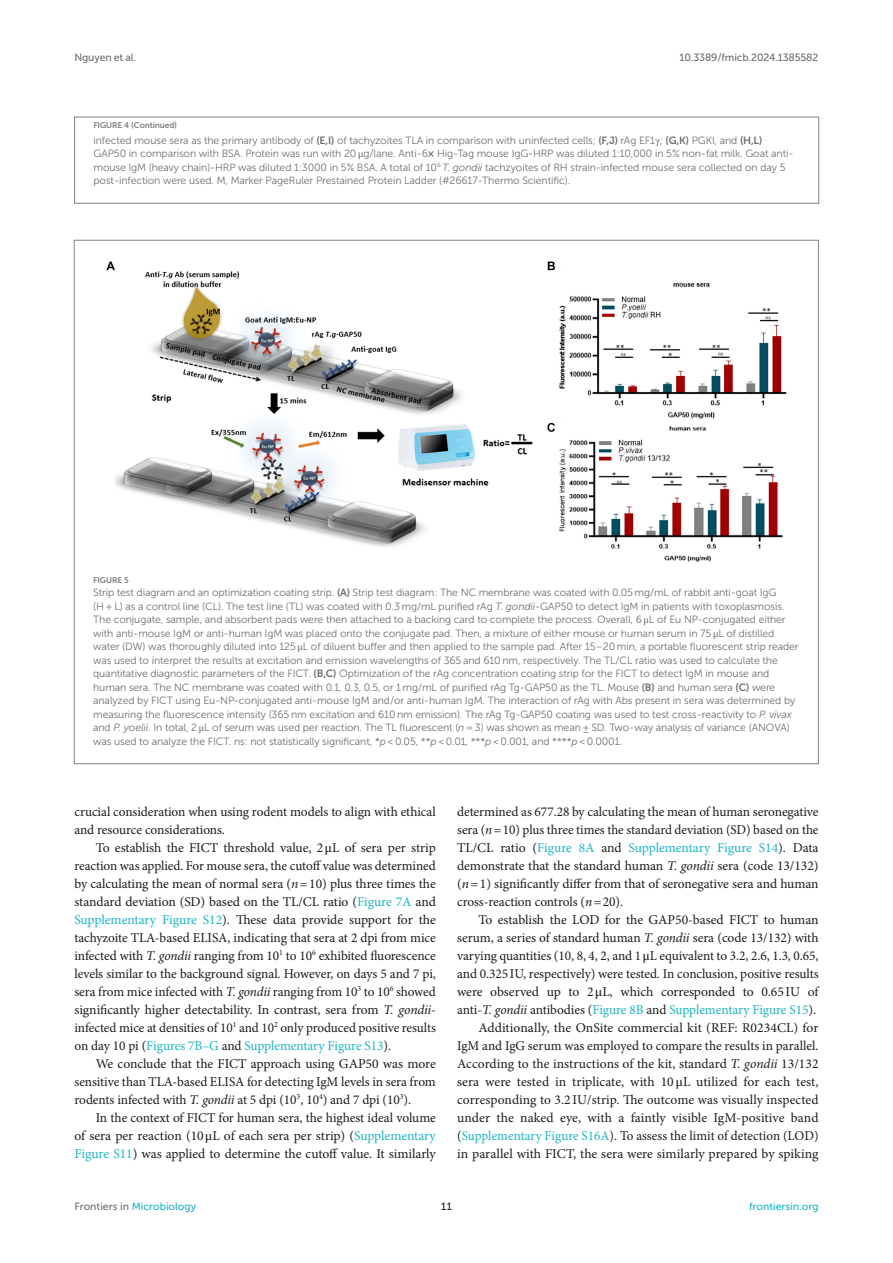
<style>
.page{position:relative;width:893px;height:1263px;background:#fff}
.page>*{position:absolute;margin:0;border:0;box-sizing:border-box;transform-origin:0 0}
.TEXT{font:13.5px/18px "Minion Pro";letter-spacing:-.005em;color:#1b1c1b;text-align:justify}
.TEXT_FLUSH{font:13.5px/18px "Minion Pro";letter-spacing:-.005em;color:#1b1c1b}
.FIG_LEG{font:10.5px/13.5px "Museo Sans 300";letter-spacing:-.01em;color:#706f70}
.t1{font:10.5px "Museo Sans 500";color:#1db5c3}
.t2{font:10.5px "Museo Sans 500";letter-spacing:-.015em;color:#706f70}
.t3{font:10.5px "Museo Sans 500";color:#1b1c1b}
.FIG_HD_CONT{font:8.25px "Museo Sans 700";letter-spacing:-.01em;color:#7e7f7f}
.FIG_HD{font:8.25px "Museo Sans 700";letter-spacing:-.01em;color:#7e7f7f}
.s1{font-family:"Museo Sans 700"}
.s2{font-family:"STIX General"}
.s3{font-style:italic}
.s4{color:#1db5c3}
.s5{color:#706f70}
</style>
<div class="page">
<div style="left:74px;top:117px;width:745px;height:86px;border:1px solid #808285"></div>
<img style="left:106px;top:261px;width:681px;height:301px">
<p class="t2" style="left:74px;top:51px;width:63px">Nguyen et al.</p>
<p class="t2" style="left:680px;top:51px;width:140px">10.3389/fmicb.2024.1385582</p>
<p class="FIG_HD_CONT" style="left:93px;top:120px;width:85px">FIGURE 4 (Continued)</p>
<p class="FIG_LEG" style="left:94px;top:134px;width:701px">infected mouse sera as the primary antibody of <span class="s1">(E,I)</span> of tachyzoites TLA in comparison with uninfected cells; <span class="s1">(F,J)</span> rAg EF1<span class="s2">γ</span>; <span class="s1">(G,K)</span> PGKI, and <span class="s1">(H,L)<br></span>GAP50 in comparison with BSA. Protein was run with 20 <span class="s2">μ</span>g/lane. Anti-6<span class="s1">×</span> Hig-Tag mouse IgG-HRP was diluted 1:10,000 in 5% non-fat milk. Goat anti&shy;mouse IgM (heavy chain)-HRP was diluted 1:3000 in 5% BSA. A total of 10<sup>6</sup> <span class="s3">T. gondii</span> tachzyoites of RH strain-infected mouse sera collected on day 5 post-infection were used. M, Marker PageRuler Prestained Protein Ladder (#26617-Thermo Scientific).</p>
<p class="FIG_HD" style="left:93px;top:575px;width:37px">FIGURE 5</p>
<p class="FIG_LEG" style="left:93px;top:586px;width:707px">Strip test diagram and an optimization coating strip. <span class="s1">(A)</span> Strip test diagram: The NC membrane was coated with 0.05 mg/mL of rabbit anti-goat IgG<br>(H + L) as a control line (CL). The test line (TL) was coated with 0.3 mg/mL purified rAg <span class="s3">T. gondii</span>-GAP50 to detect IgM in patients with toxoplasmosis.<br>The conjugate, sample, and absorbent pads were then attached to a backing card to complete the process. Overall, 6 <span class="s2">μ</span>L of Eu NP-conjugated either with anti-mouse IgM or anti-human IgM was placed onto the conjugate pad. Then, a mixture of either mouse or human serum in 75 <span class="s2">μ</span>L of distilled water (DW) was thoroughly diluted into 125 <span class="s2">μ</span>L of diluent buffer and then applied to the sample pad. After 15–20 min, a portable fluorescent strip reader was used to interpret the results at excitation and emission wavelengths of 365 and 610 nm, respectively. The TL/CL ratio was used to calculate the quantitative diagnostic parameters of the FICT. <span class="s1">(B,C)</span> Optimization of the rAg concentration coating strip for the FICT to detect IgM in mouse and human sera. The NC membrane was coated with 0.1, 0.3, 0.5, or 1 mg/mL of purified rAg Tg-GAP50 as the TL. Mouse <span class="s1">(B)</span> and human sera <span class="s1">(C)</span> were analyzed by FICT using Eu-NP-conjugated anti-mouse IgM and/or anti-human IgM. The interaction of rAg with Abs present in sera was determined by measuring the fluorescence intensity (365 nm excitation and 610 nm emission). The rAg Tg-GAP50 coating was used to test cross-reactivity to <span class="s3">P. vivax </span>and <span class="s3">P. yoelii</span>. In total, 2 <span class="s2">μ</span>L of serum was used per reaction. The TL fluorescent (<span class="s3">n</span> = 3) was shown as mean ± SD. Two-way analysis of variance (ANOVA) was used to analyze the FICT. ns: not statistically significant, *<span class="s3">p</span> &lt; 0.05, **<span class="s3">p</span> &lt; 0.01, ***<span class="s3">p</span> &lt; 0.001, and ****<span class="s3">p</span> &lt; 0.0001.</p>
<p class="TEXT_FLUSH" style="left:74px;top:803px;width:363px">crucial consideration when using rodent models to align with ethical and resource considerations.</p>
<p class="TEXT" style="left:74px;top:839px;width:363px;text-indent:21px">To establish the FICT threshold value, 2<span class="s2">μ</span>L of sera per strip reaction was applied. For mouse sera, the cutoff value was determined by calculating the mean of normal sera (<span class="s3">n</span>=10) plus three times the standard deviation (SD) based on the TL/CL ratio (<span class="s4">Figure 7A</span> and <span class="s4">Supplementary Figure S12</span>). These data provide support for the tachyzoite TLA-based ELISA, indicating that sera at 2 dpi from mice infected with <span class="s3">T. gondii</span> ranging from 10<sup>1</sup> to 10<sup>6</sup> exhibited fluorescence levels similar to the background signal. However, on days 5 and 7 pi, sera from mice infected with <span class="s3">T. gondii</span> ranging from 10<sup>3</sup> to 10<sup>6</sup> showed significantly higher detectability. In contrast, sera from <span class="s3">T. gondii&shy;</span>infected mice at densities of 10<sup>1</sup> and 10<sup>2</sup> only produced positive results on day 10 pi (<span class="s4">Figures 7B–G</span> and <span class="s4">Supplementary Figure S13</span>).</p>
<p class="TEXT" style="left:74px;top:1055px;width:363px;text-indent:21px">We conclude that the FICT approach using GAP50 was more sensitive than TLA-based ELISA for detecting IgM levels in sera from rodents infected with <span class="s3">T. gondii</span> at 5 dpi (10<sup>3</sup>, 10<sup>4</sup>) and 7 dpi (10<sup>3</sup>).</p>
<p class="TEXT" style="left:74px;top:1109px;width:363px;text-indent:21px">In the context of FICT for human sera, the highest ideal volume of sera per reaction (10<span class="s2">μ</span>L of each sera per strip) (<span class="s4">Supplementary Figure S11</span>) was applied to determine the cutoff value. It similarly</p>
<p class="TEXT" style="left:457px;top:803px;width:363px">determined as 677.28 by calculating the mean of human seronegative sera (<span class="s3">n</span>=10) plus three times the standard deviation (SD) based on the TL/CL ratio (<span class="s4">Figure 8A</span> and <span class="s4">Supplementary Figure S14</span>). Data demonstrate that the standard human <span class="s3">T. gondii</span> sera (code 13/132) (<span class="s3">n</span>=1) significantly differ from that of seronegative sera and human cross-reaction controls (<span class="s3">n</span>=20).</p>
<p class="TEXT" style="left:457px;top:911px;width:363px;text-indent:21px">To establish the LOD for the GAP50-based FICT to human serum, a series of standard human <span class="s3">T. gondii</span> sera (code 13/132) with varying quantities (10, 8, 4, 2, and 1<span class="s2">μ</span>L equivalent to 3.2, 2.6, 1.3, 0.65, and 0.325IU, respectively) were tested. In conclusion, positive results were observed up to 2<span class="s2">μ</span>L, which corresponded to 0.65IU of anti-<span class="s3">T. gondii</span> antibodies (<span class="s4">Figure 8B</span> and <span class="s4">Supplementary Figure S15</span>).</p>
<p class="TEXT" style="left:457px;top:1019px;width:363px;text-indent:21px">Additionally, the OnSite commercial kit (REF: R0234CL) for IgM and IgG serum was employed to compare the results in parallel.<br>According to the instructions of the kit, standard <span class="s3">T. gondii</span> 13/132 sera were tested in triplicate, with 10 <span class="s2">μ</span>L utilized for each test, corresponding to 3.2 IU/strip. The outcome was visually inspected under the naked eye, with a faintly visible IgM-positive band (<span class="s4">Supplementary Figure S16A</span>). To assess the limit of detection (LOD) in parallel with FICT, the sera were similarly prepared by spiking</p>
<p class="t1" style="left:74px;top:1200px;width:123px"><span class="s5">Frontiers in</span> Microbiology</p>
<p class="t3" style="left:441px;top:1200px;width:12px">11</p>
<p class="t1" style="left:749px;top:1200px;width:71px">frontiersin.org</p>
</div>
